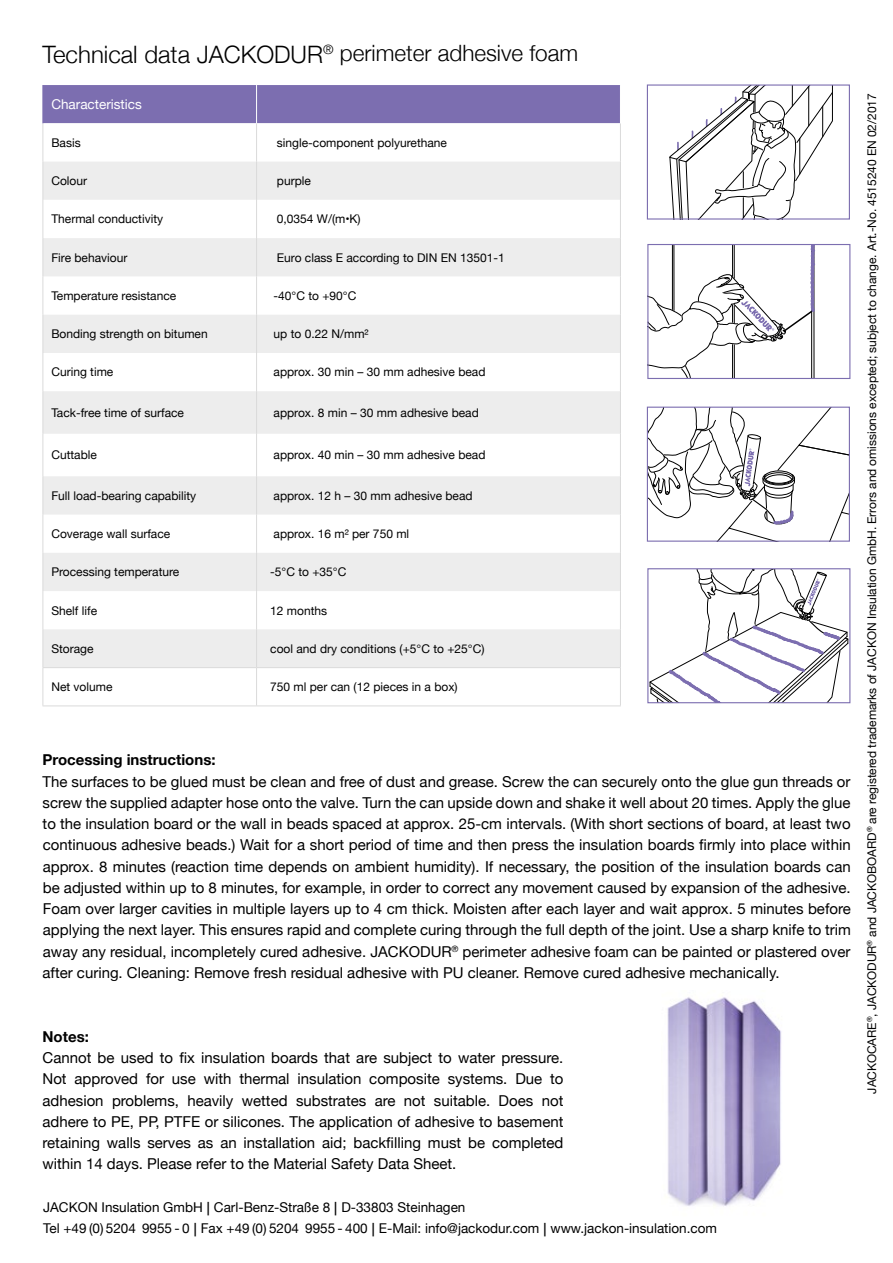
<style>
.page{position:relative;width:893px;height:1263px;background:#fff}
.page>*{position:absolute;margin:0;border:0;box-sizing:border-box;transform-origin:0 0}
.t1{font:300 24px "Helvetica Neue";color:#000}
.t2{font:15px/21.3px "Helvetica Neue";color:#000;text-align:justify}
.t3{font:700 15px "Helvetica Neue";color:#000}
.t4{font:13.5px/21.3px "Helvetica Neue";color:#000}
.t5{font:13.5px "Helvetica Neue";color:#fff}
.t6{font:12px "Helvetica Neue";color:#000}
.s1{font-size:22.5px}
.s2{font-family:"Gill Sans";font-weight:600}
</style>
<div class="page">
<svg style="left:649px;top:409px;width:199px;height:131px"></svg>
<div style="left:647px;top:407px;width:203px;height:135px;border:1px solid #7c6eb0"></div>
<svg style="left:669px;top:86px;width:164px;height:132px"></svg>
<div style="left:647px;top:84px;width:203px;height:136px;border:1px solid #7c6eb0"></div>
<svg style="left:649px;top:246px;width:166px;height:131px"></svg>
<div style="left:647px;top:244px;width:203px;height:135px;border:1px solid #7c6eb0"></div>
<svg style="left:649px;top:570px;width:199px;height:131px"></svg>
<div style="left:647px;top:568px;width:203px;height:135px;border:1px solid #7c6eb0"></div>
<img style="left:667px;top:997px;width:115px;height:209px">
<svg style="left:44px;top:85px;width:576px;height:115px"></svg>
<svg style="left:44px;top:238px;width:576px;height:429px;fill:#ededed"></svg>
<hr style="left:43px;top:123px;width:1px;height:39px;background:#dadada">
<hr style="left:43px;top:162px;width:1px;height:38px;background:#dadada">
<hr style="left:43px;top:200px;width:1px;height:38px;background:#dadada">
<hr style="left:43px;top:238px;width:1px;height:38px;background:#dadada">
<hr style="left:43px;top:276px;width:1px;height:39px;background:#dadada">
<hr style="left:43px;top:315px;width:1px;height:38px;background:#dadada">
<hr style="left:43px;top:353px;width:1px;height:38px;background:#dadada">
<hr style="left:43px;top:391px;width:1px;height:43px;background:#dadada">
<hr style="left:43px;top:434px;width:1px;height:42px;background:#dadada">
<hr style="left:43px;top:476px;width:1px;height:38px;background:#dadada">
<hr style="left:43px;top:514px;width:1px;height:39px;background:#dadada">
<hr style="left:43px;top:553px;width:1px;height:38px;background:#dadada">
<hr style="left:43px;top:591px;width:1px;height:38px;background:#dadada">
<hr style="left:256px;top:123px;width:1px;height:39px;background:#dadada">
<hr style="left:620px;top:123px;width:1px;height:39px;background:#dadada">
<hr style="left:256px;top:162px;width:1px;height:38px;background:#dadada">
<hr style="left:620px;top:162px;width:1px;height:38px;background:#dadada">
<hr style="left:256px;top:200px;width:1px;height:38px;background:#dadada">
<hr style="left:620px;top:200px;width:1px;height:38px;background:#dadada">
<hr style="left:256px;top:238px;width:1px;height:38px;background:#dadada">
<hr style="left:620px;top:238px;width:1px;height:38px;background:#dadada">
<hr style="left:256px;top:276px;width:1px;height:39px;background:#dadada">
<hr style="left:620px;top:276px;width:1px;height:39px;background:#dadada">
<hr style="left:256px;top:315px;width:1px;height:38px;background:#dadada">
<hr style="left:620px;top:315px;width:1px;height:38px;background:#dadada">
<hr style="left:256px;top:353px;width:1px;height:38px;background:#dadada">
<hr style="left:620px;top:353px;width:1px;height:38px;background:#dadada">
<hr style="left:256px;top:391px;width:1px;height:43px;background:#dadada">
<hr style="left:620px;top:391px;width:1px;height:43px;background:#dadada">
<hr style="left:256px;top:476px;width:1px;height:38px;background:#dadada">
<hr style="left:620px;top:476px;width:1px;height:38px;background:#dadada">
<hr style="left:256px;top:514px;width:1px;height:39px;background:#dadada">
<hr style="left:620px;top:514px;width:1px;height:39px;background:#dadada">
<hr style="left:256px;top:553px;width:1px;height:38px;background:#dadada">
<hr style="left:620px;top:553px;width:1px;height:38px;background:#dadada">
<hr style="left:256px;top:591px;width:1px;height:38px;background:#dadada">
<hr style="left:620px;top:591px;width:1px;height:38px;background:#dadada">
<hr style="left:256px;top:434px;width:1px;height:42px;background:#dadada">
<hr style="left:620px;top:434px;width:1px;height:42px;background:#dadada">
<hr style="left:43px;top:629px;width:1px;height:38px;background:#dadada">
<hr style="left:43px;top:667px;width:214px;height:1px;background:#dadada">
<hr style="left:43px;top:668px;width:1px;height:37px;background:#dadada">
<hr style="left:257px;top:667px;width:363px;height:1px;background:#dadada">
<hr style="left:43px;top:705px;width:214px;height:1px;background:#dadada">
<hr style="left:257px;top:705px;width:364px;height:1px;background:#dadada">
<hr style="left:256px;top:629px;width:1px;height:38px;background:#dadada">
<hr style="left:620px;top:629px;width:1px;height:39px;background:#dadada">
<hr style="left:256px;top:668px;width:1px;height:37px;background:#dadada">
<hr style="left:620px;top:668px;width:1px;height:37px;background:#dadada">
<hr style="left:256px;top:85px;width:1px;height:38px;background:#fff">
<hr style="left:43px;top:85px;width:1px;height:38px;background:#7c6eb0">
<h1 class="t1" style="left:43px;top:35px;width:537px">Technical data JACKODUR<sup>®</sup> <span class="s1">perimeter adhesive foam</span></h1>
<p class="t5" style="left:51px;top:94px;width:92px">Characteristics</p>
<p class="t6" style="left:51px;top:134px;width:31px">Basis</p>
<p class="t6" style="left:277px;top:134px;width:172px">single-component polyurethane</p>
<p class="t6" style="left:51px;top:172px;width:37px">Colour</p>
<p class="t6" style="left:277px;top:172px;width:36px">purple</p>
<p class="t6" style="left:51px;top:210px;width:113px">Thermal conductivity</p>
<p class="t6" style="left:277px;top:210px;width:85px">0,0354 W/(m•K)</p>
<p class="t6" style="left:51px;top:249px;width:78px">Fire behaviour</p>
<p class="t6" style="left:277px;top:249px;width:229px">Euro class E according to DIN EN 13501-1</p>
<p class="t6" style="left:51px;top:287px;width:126px">Temperature resistance</p>
<p class="t6" style="left:274px;top:287px;width:84px">-40°C to +90°C</p>
<p class="t6" style="left:51px;top:325px;width:158px">Bonding strength on bitumen</p>
<p class="t6" style="left:274px;top:325px;width:96px">up to 0.22 N/mm²</p>
<p class="t6" style="left:51px;top:363px;width:64px">Curing time</p>
<p class="t6" style="left:274px;top:363px;width:213px">approx. 30 min – 30 mm adhesive bead</p>
<p class="t6" style="left:51px;top:404px;width:134px">Tack-free time of surface</p>
<p class="t6" style="left:274px;top:404px;width:207px">approx. 8 min – 30 mm adhesive bead</p>
<p class="t6" style="left:51px;top:446px;width:47px">Cuttable</p>
<p class="t6" style="left:274px;top:446px;width:213px">approx. 40 min – 30 mm adhesive bead</p>
<p class="t6" style="left:51px;top:487px;width:146px">Full load-bearing capability</p>
<p class="t6" style="left:274px;top:487px;width:200px">approx. 12 h – 30 mm adhesive bead</p>
<p class="t6" style="left:51px;top:525px;width:120px">Coverage wall surface</p>
<p class="t6" style="left:274px;top:525px;width:137px">approx. 16 m² per 750 ml</p>
<p class="t6" style="left:51px;top:563px;width:130px">Processing temperature</p>
<p class="t6" style="left:270px;top:563px;width:78px">-5°C to +35°C</p>
<p class="t6" style="left:51px;top:602px;width:47px">Shelf life</p>
<p class="t6" style="left:270px;top:602px;width:58px">12 months</p>
<p class="t6" style="left:51px;top:640px;width:44px">Storage</p>
<p class="t6" style="left:270px;top:640px;width:216px">cool and dry conditions (+5°C to +25°C)</p>
<p class="t6" style="left:51px;top:678px;width:63px">Net volume</p>
<p class="t6" style="left:270px;top:678px;width:189px">750 ml per can (12 pieces in a box)</p>
<p class="t3" style="left:43px;top:748px;width:175px">Processing instructions:</p>
<p class="t2" style="left:43px;top:771px;width:810px">The surfaces to be glued must be clean and free of dust and grease. Screw the can securely onto the glue gun threads or screw the supplied adapter hose onto the valve. Turn the can upside down and shake it well about 20 times. Apply the glue to the insulation board or the wall in beads spaced at approx. 25-cm intervals. (With short sections of board, at least two continuous adhesive beads.) Wait for a short period of time and then press the insulation boards firmly into place within approx. 8 minutes (reaction time depends on ambient humidity). If necessary, the position of the insulation boards can be adjusted within up to 8 minutes, for example, in order to correct any movement caused by expansion of the adhesive.<br>Foam over larger cavities in multiple layers up to 4 cm thick. Moisten after each layer and wait approx. 5 minutes before applying the next layer. This ensures rapid and complete curing through the full depth of the joint. Use a sharp knife to trim away any residual, incompletely cured adhesive. JACKODUR<sup>®</sup> perimeter adhesive foam can be painted or plastered over after curing. Cleaning: Remove fresh residual adhesive with PU cleaner. Remove cured adhesive mechanically.</p>
<p class="t3" style="left:43px;top:1025px;width:48px">Notes:</p>
<p class="t2" style="left:43px;top:1048px;width:522px">Cannot be used to fix insulation boards that are subject to water pressure.<br>Not approved for use with thermal insulation composite systems. Due to adhesion problems, heavily wetted substrates are not suitable. Does not adhere to PE, PP, PTFE or silicones. The application of adhesive to basement retaining walls serves as an installation aid; backfilling must be completed within 14 days. Please refer to the Material Safety Data Sheet.</p>
<p class="t4" style="left:43px;top:1197px;width:675px">JACKON Insulation GmbH <span class="s2">|</span> Carl-Benz-Straße 8 <span class="s2">|</span> D-33803 Steinhagen<br>Tel +49 (0) 5204 9955 - 0 <span class="s2">|</span> Fax +49 (0) 5204 9955 - 400 <span class="s2">|</span> E-Mail: info@jackodur.com <span class="s2">|</span> www.jackon-insulation.com</p>
<p class="t6" style="left:863px;top:1093px;width:1002px;rotate:-90deg">JACKOCARE<sup>®</sup>, JACKODUR<sup>®</sup> and JACKOBOARD<sup>®</sup> are registered trademarks of JACKON Insulation GmbH. Errors and omissions excepted; subject to change. Art.-No. 4515240 EN 02/2017</p>
</div>
